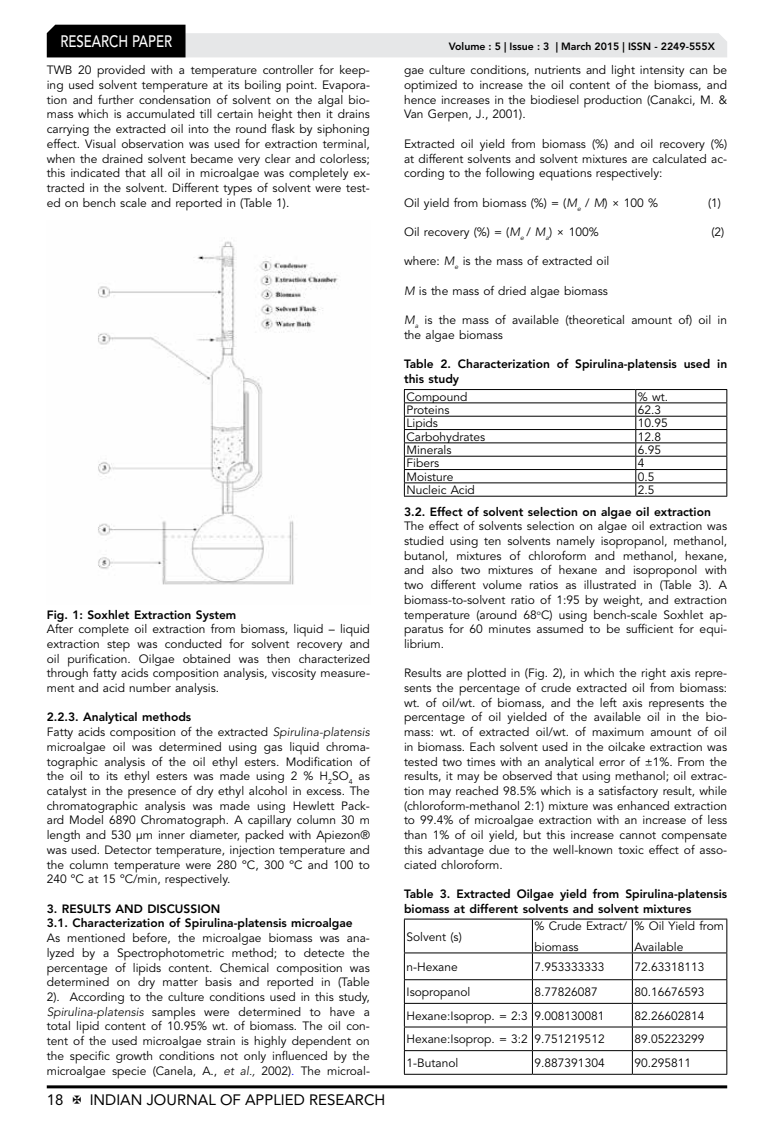
<style>
.page{position:relative;width:774px;height:1136px;background:#fff}
.page>*{position:absolute;margin:0;border:0;box-sizing:border-box;transform-origin:0 0}
.t1{font:500 16.5px "Avenir LT Std";color:#fff;scale:.8 1}
.t2{font:15px "Avenir LT Std";color:#000}
.t3{font:12px/14.7px "Avenir LT Std";color:#000;text-align:justify}
.t4{font:800 12px/14.7px "Avenir LT Std";color:#000}
.t5{font:800 10.5px "Avenir LT Std";color:#000}
.s1{font-weight:800}
.s2{font-weight:300;font-style:italic}
.s3{color:#00f}
</style>
<div class="page">
<hr style="left:47px;top:1085px;width:680px;height:3px;background:#000">
<svg style="left:47px;top:25px;width:680px;height:32px"></svg>
<img style="left:98px;top:241px;width:240px;height:344px">
<svg style="left:404px;top:389px;width:323px;height:107px"></svg>
<hr style="left:404px;top:496px;width:232px;height:1px;background:#000">
<hr style="left:636px;top:496px;width:91px;height:1px;background:#000">
<svg style="left:405px;top:919px;width:321px;height:154px"></svg>
<hr style="left:532px;top:919px;width:1px;height:33px;background:#000">
<hr style="left:632px;top:919px;width:1px;height:33px;background:#000">
<hr style="left:404px;top:952px;width:128px;height:1px;background:#000">
<hr style="left:532px;top:952px;width:100px;height:1px;background:#000">
<hr style="left:632px;top:952px;width:95px;height:1px;background:#000">
<hr style="left:404px;top:979px;width:128px;height:1px;background:#000">
<hr style="left:532px;top:979px;width:100px;height:1px;background:#000">
<hr style="left:632px;top:979px;width:95px;height:1px;background:#000">
<hr style="left:404px;top:1002px;width:128px;height:1px;background:#000">
<hr style="left:532px;top:1002px;width:100px;height:1px;background:#000">
<hr style="left:632px;top:1002px;width:95px;height:1px;background:#000">
<hr style="left:404px;top:1026px;width:128px;height:1px;background:#000">
<hr style="left:532px;top:1026px;width:100px;height:1px;background:#000">
<hr style="left:632px;top:1026px;width:95px;height:1px;background:#000">
<hr style="left:404px;top:1050px;width:128px;height:1px;background:#000">
<hr style="left:532px;top:1050px;width:100px;height:1px;background:#000">
<svg style="left:532px;top:953px;width:1px;height:120px"></svg>
<hr style="left:632px;top:1050px;width:95px;height:1px;background:#000">
<svg style="left:632px;top:953px;width:1px;height:120px"></svg>
<hr style="left:404px;top:1073px;width:128px;height:1px;background:#000">
<hr style="left:532px;top:1073px;width:100px;height:1px;background:#000">
<hr style="left:632px;top:1073px;width:95px;height:1px;background:#000">
<hr style="left:404px;top:918px;width:128px;height:1px;background:#000">
<hr style="left:404px;top:919px;width:1px;height:33px;background:#000">
<hr style="left:532px;top:918px;width:100px;height:1px;background:#000">
<hr style="left:632px;top:918px;width:95px;height:1px;background:#000">
<hr style="left:726px;top:919px;width:1px;height:33px;background:#000">
<svg style="left:404px;top:953px;width:1px;height:120px"></svg>
<svg style="left:726px;top:953px;width:1px;height:120px"></svg>
<h1 class="t1" style="left:60px;top:32px;width:139px">RESEARCH PAPER</h1>
<p class="t3" style="left:47px;top:63px;width:325px">TWB 20 provided with a temperature controller for keep&shy;ing used solvent temperature at its boiling point. Evapora&shy;tion and further condensation of solvent on the algal bio&shy;mass which is accumulated till certain height then it drains carrying the extracted oil into the round flask by siphoning effect. Visual observation was used for extraction terminal, when the drained solvent became very clear and colorless; this indicated that all oil in microalgae was completely ex&shy;tracted in the solvent. Different types of solvent were test&shy;ed on bench scale and reported in (Table 1).</p>
<p class="t4" style="left:47px;top:607px;width:191px">Fig. 1: Soxhlet Extraction System</p>
<p class="t3" style="left:47px;top:622px;width:325px">After complete oil extraction from biomass, liquid – liquid extraction step was conducted for solvent recovery and oil purification. Oilgae obtained was then characterized through fatty acids composition analysis, viscosity measure&shy;ment and acid number analysis.</p>
<p class="t3" style="left:47px;top:710px;width:325px;text-align:left"><span class="s1">2.2.3. Analytical methods<br></span>Fatty acids composition of the extracted <span class="s2">Spirulina-platensis </span>microalgae oil was determined using gas liquid chroma&shy;tographic analysis of the oil ethyl esters. Modification of the oil to its ethyl esters was made using 2 % H<sub>2</sub>SO<sub>4</sub> as catalyst in the presence of dry ethyl alcohol in excess. The chromatographic analysis was made using Hewlett Pack&shy;ard Model 6890 Chromatograph. A capillary column 30 m length and 530 μm inner diameter, packed with Apiezon® was used. Detector temperature, injection temperature and the column temperature were 280 ºC, 300 ºC and 100 to 240 ºC at 15 ºC/min, respectively.</p>
<p class="t4" style="left:47px;top:901px;width:308px">3. RESULTS AND DISCUSSION<br>3.1. Characterization of Spirulina-platensis microalgae</p>
<p class="t3" style="left:47px;top:930px;width:325px">As mentioned before, the microalgae biomass was ana&shy;lyzed by a Spectrophotometric method; to detecte the percentage of lipids content. Chemical composition was determined on dry matter basis and reported in (Table 2). According to the culture conditions used in this study, <span class="s2">Spirulina-platensis</span> samples were determined to have a total lipid content of 10.95% wt. of biomass. The oil con&shy;tent of the used microalgae strain is highly dependent on the specific growth conditions not only influenced by the microalgae specie (Canela, A., <span class="s2">et al.,</span> 2002)<span class="s3">.</span> The microal-</p>
<p class="t2" style="left:47px;top:1090px;width:18px">18</p>
<p class="t2" style="left:90px;top:1090px;width:297px">INDIAN JOURNAL OF APPLIED RESEARCH</p>
<p class="t5" style="left:449px;top:41px;width:268px">Volume : 5 | Issue : 3 | March 2015 | ISSN - 2249-555X</p>
<p class="t3" style="left:404px;top:63px;width:325px">gae culture conditions, nutrients and light intensity can be optimized to increase the oil content of the biomass, and hence increases in the biodiesel production (Canakci, M. &amp; Van Gerpen, J., 2001).</p>
<p class="t3" style="left:404px;top:137px;width:325px">Extracted oil yield from biomass (%) and oil recovery (%) at different solvents and solvent mixtures are calculated ac&shy;cording to the following equations respectively:</p>
<p class="t3" style="left:404px;top:195px;width:255px">Oil yield from biomass (%) = (<span class="s2">M</span><sub>e</sub> / <span class="s2">M</span>) × 100 %</p>
<p class="t3" style="left:708px;top:195px;width:14px">(1)</p>
<p class="t3" style="left:404px;top:225px;width:196px">Oil recovery (%) = (<span class="s2">M</span><sub>e</sub> / <span class="s2">M</span><sub>a</sub>) × 100%</p>
<p class="t3" style="left:711px;top:225px;width:14px">(2)</p>
<p class="t3" style="left:404px;top:254px;width:207px">where: <span class="s2">M</span><sub>e</sub> is the mass of extracted oil</p>
<p class="t3" style="left:404px;top:284px;width:206px"><span class="s2">M</span> is the mass of dried algae biomass</p>
<p class="t3" style="left:404px;top:313px;width:325px"><span class="s2">M</span><sub>a</sub> is the mass of available (theoretical amount of) oil in the algae biomass</p>
<p class="t4" style="left:404px;top:357px;width:325px">Table 2. Characterization of Spirulina-platensis used in this study</p>
<p class="t3" style="left:406px;top:389px;width:62px">Compound</p>
<p class="t3" style="left:638px;top:389px;width:32px">% wt.</p>
<p class="t3" style="left:406px;top:403px;width:45px">Proteins</p>
<p class="t3" style="left:638px;top:403px;width:25px">62.3</p>
<p class="t3" style="left:406px;top:416px;width:33px">Lipids</p>
<p class="t3" style="left:638px;top:416px;width:32px">10.95</p>
<p class="t3" style="left:406px;top:429px;width:80px">Carbohydrates</p>
<p class="t3" style="left:638px;top:429px;width:25px">12.8</p>
<p class="t3" style="left:406px;top:443px;width:47px">Minerals</p>
<p class="t3" style="left:638px;top:443px;width:25px">6.95</p>
<p class="t3" style="left:406px;top:456px;width:34px">Fibers</p>
<p class="t3" style="left:638px;top:456px;width:8px">4</p>
<p class="t3" style="left:406px;top:469px;width:48px">Moisture</p>
<p class="t3" style="left:638px;top:469px;width:18px">0.5</p>
<p class="t3" style="left:406px;top:483px;width:70px">Nucleic Acid</p>
<p class="t3" style="left:638px;top:483px;width:18px">2.5</p>
<p class="t4" style="left:404px;top:504px;width:308px">3.2. Effect of solvent selection on algae oil extraction</p>
<p class="t3" style="left:404px;top:519px;width:325px">The effect of solvents selection on algae oil extraction was studied using ten solvents namely isopropanol, methanol, butanol, mixtures of chloroform and methanol, hexane, and also two mixtures of hexane and isoproponol with two different volume ratios as illustrated in (Table 3). A biomass-to-solvent ratio of 1:95 by weight, and extraction temperature (around 68<sup>o</sup>C) using bench-scale Soxhlet ap&shy;paratus for 60 minutes assumed to be sufficient for equi&shy;librium.</p>
<p class="t3" style="left:404px;top:666px;width:325px">Results are plotted in (Fig. 2), in which the right axis repre&shy;sents the percentage of crude extracted oil from biomass: wt. of oil/wt. of biomass, and the left axis represents the percentage of oil yielded of the available oil in the bio&shy;mass: wt. of extracted oil/wt. of maximum amount of oil in biomass. Each solvent used in the oilcake extraction was tested two times with an analytical error of ±1%. From the results, it may be observed that using methanol; oil extrac&shy;tion may reached 98.5% which is a satisfactory result, while (chloroform-methanol 2:1) mixture was enhanced extraction to 99.4% of microalgae extraction with an increase of less than 1% of oil yield, but this increase cannot compensate this advantage due to the well-known toxic effect of asso&shy;ciated chloroform.</p>
<p class="t4" style="left:404px;top:886px;width:325px">Table 3. Extracted Oilgae yield from Spirulina-platensis biomass at different solvents and solvent mixtures</p>
<p class="t3" style="left:406px;top:929px;width:57px">Solvent (s)</p>
<p class="t3" style="left:534px;top:916px;width:94px;line-height:20.5px">% Crude Extract/ biomass</p>
<p class="t3" style="left:634px;top:916px;width:91px;line-height:20.5px">% Oil Yield from<br>Available</p>
<p class="t3" style="left:406px;top:959px;width:53px">n-Hexane</p>
<p class="t3" style="left:534px;top:959px;width:72px">7.953333333</p>
<p class="t3" style="left:634px;top:959px;width:72px">72.63318113</p>
<p class="t3" style="left:406px;top:984px;width:65px">Isopropanol</p>
<p class="t3" style="left:534px;top:984px;width:65px">8.77826087</p>
<p class="t3" style="left:634px;top:984px;width:72px">80.16676593</p>
<p class="t3" style="left:406px;top:1008px;width:200px">Hexane:Isoprop. = 2:3 9.008130081</p>
<p class="t3" style="left:634px;top:1008px;width:72px">82.26602814</p>
<p class="t3" style="left:406px;top:1032px;width:200px">Hexane:Isoprop. = 3:2 9.751219512</p>
<p class="t3" style="left:634px;top:1032px;width:72px">89.05223299</p>
<p class="t3" style="left:406px;top:1055px;width:53px">1-Butanol</p>
<p class="t3" style="left:535px;top:1055px;width:72px">9.887391304</p>
<p class="t3" style="left:634px;top:1055px;width:58px">90.295811</p>
</div>
